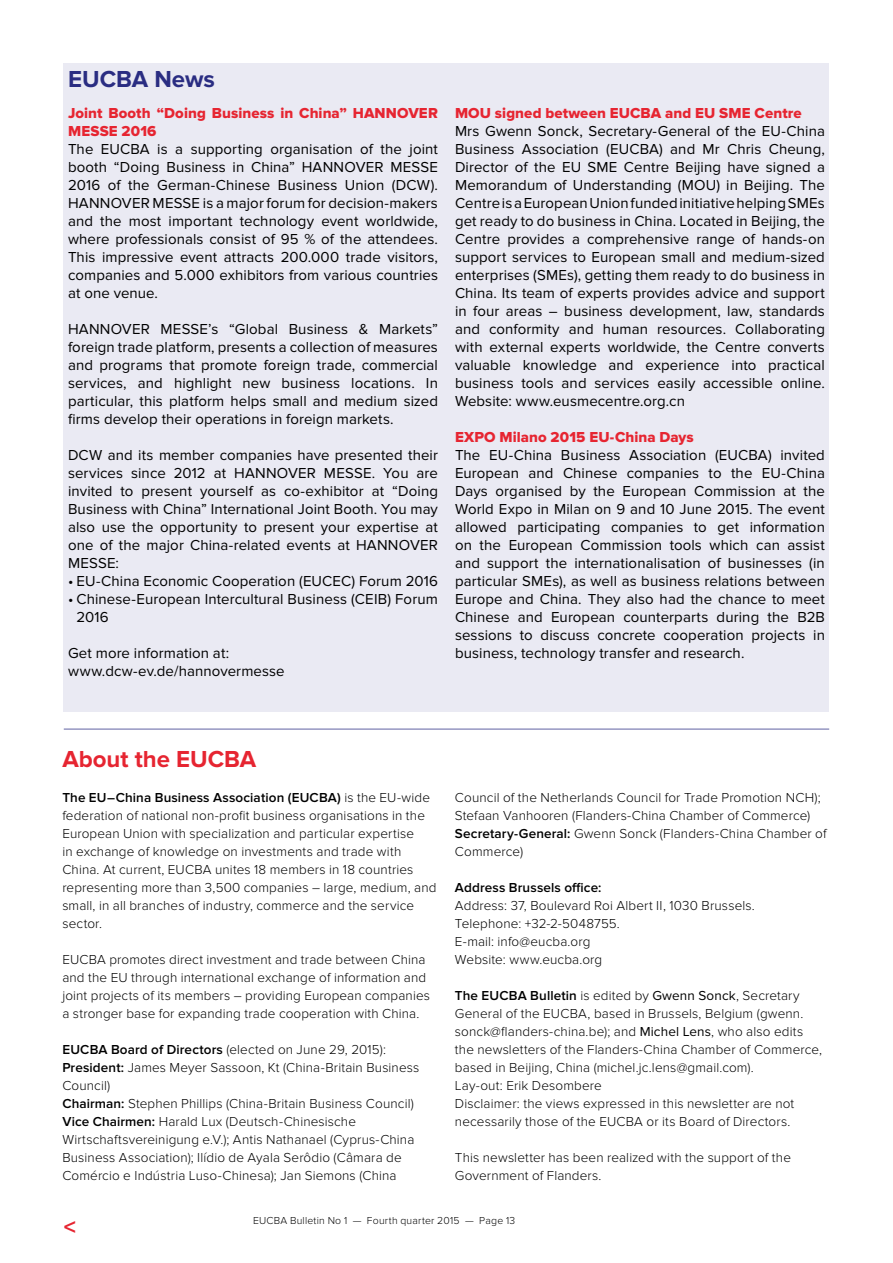
<style>
.page{position:relative;width:893px;height:1263px;background:#fff}
.page>*{position:absolute;margin:0;border:0;box-sizing:border-box;transform-origin:0 0}
.t1{font:700 24px "Proxima Nova";color:#e62531}
.t2{font:700 24px "Proxima Nova";color:#2a2d82}
.t3{font:15px/18px "Proxima Nova";letter-spacing:.005em;color:#000;text-align:justify}
.t4{font:15px/18px "Proxima Nova Extrabld";letter-spacing:.005em;color:#e62531}
.t5{font:300 13.5px/18px "Proxima Nova";letter-spacing:.01em;color:#000}
.t6{font:600 13.5px "Proxima Nova";letter-spacing:.01em;color:#000}
.t7{font:300 10.5px "Proxima Nova";letter-spacing:.02em;color:#000}
.s1{font-weight:600}
.s2{font-weight:400}
</style>
<div class="page">
<div style="left:64px;top:64px;width:765px;height:648px;background:#eaeaf3"></div>
<hr style="left:64px;top:728px;width:765px;height:2px;background:#9596c1">
<h1 class="t2" style="left:68px;top:65px;width:148px">EUCBA News</h1>
<p class="t4" style="left:68px;top:104px;width:371px">Joint Booth “Doing Business in China” HANNOVER<br>MESSE 2016</p>
<p class="t3" style="left:68px;top:140px;width:371px">The EUCBA is a supporting organisation of the joint booth “Doing Business in China” HANNOVER MESSE 2016 of the German-Chinese Business Union (DCW).<br>HANNOVER MESSE is a major forum for decision-makers and the most important technology event worldwide, where professionals consist of 95 % of the attendees.<br>This impressive event attracts 200.000 trade visitors, companies and 5.000 exhibitors from various countries at one venue.</p>
<p class="t3" style="left:68px;top:320px;width:371px">HANNOVER MESSE’s “Global Business &amp; Markets” foreign trade platform, presents a collection of measures and programs that promote foreign trade, commercial services, and highlight new business locations. In particular, this platform helps small and medium sized firms develop their operations in foreign markets.</p>
<p class="t3" style="left:68px;top:446px;width:371px">DCW and its member companies have presented their services since 2012 at HANNOVER MESSE. You are invited to present yourself as co-exhibitor at “Doing Business with China” International Joint Booth. You may also use the opportunity to present your expertise at one of the major China-related events at HANNOVER MESSE:</p>
<p class="t3" style="left:68px;top:572px;width:371px">• EU-China Economic Cooperation (EUCEC) Forum 2016</p>
<p class="t3" style="left:77px;top:590px;width:363px;text-indent:-9px">• Chinese-European Intercultural Business (CEIB) Forum<br>2016</p>
<p class="t3" style="left:68px;top:644px;width:218px">Get more information at: www.dcw-ev.de/hannovermesse</p>
<p class="t4" style="left:455px;top:104px;width:348px">MOU signed between EUCBA and EU SME Centre</p>
<p class="t3" style="left:455px;top:122px;width:371px">Mrs Gwenn Sonck, Secretary-General of the EU-China Business Association (EUCBA) and Mr Chris Cheung, Director of the EU SME Centre Beijing have signed a Memorandum of Understanding (MOU) in Beijing. The Centre is a European Union funded initiative helping SMEs get ready to do business in China. Located in Beijing, the Centre provides a comprehensive range of hands-on support services to European small and medium-sized enterprises (SMEs), getting them ready to do business in China. Its team of experts provides advice and support in four areas – business development, law, standards and conformity and human resources. Collaborating with external experts worldwide, the Centre converts valuable knowledge and experience into practical business tools and services easily accessible online.<br>Website: www.eusmecentre.org.cn</p>
<p class="t4" style="left:455px;top:428px;width:240px">EXPO Milano 2015 EU-China Days</p>
<p class="t3" style="left:455px;top:446px;width:371px">The EU-China Business Association (EUCBA) invited European and Chinese companies to the EU-China Days organised by the European Commission at the World Expo in Milan on 9 and 10 June 2015. The event allowed participating companies to get information on the European Commission tools which can assist and support the internationalisation of businesses (in particular SMEs), as well as business relations between Europe and China. They also had the chance to meet Chinese and European counterparts during the B2B sessions to discuss concrete cooperation projects in business, technology transfer and research.</p>
<h1 class="t1" style="left:62px;top:745px;width:196px">About the EUCBA</h1>
<p class="t5" style="left:62px;top:788px;width:376px"><span class="s1">The EU–China Business Association (EUCBA)</span> is the EU-wide federation of national non-profit business organisations in the European Union with specialization and particular expertise<br>in exchange of knowledge on investments and trade with China. At current, EUCBA unites 18 members in 18 countries representing more than 3,500 companies – large, medium, and small, in all branches of industry, commerce and the service sector.</p>
<p class="t5" style="left:62px;top:950px;width:369px">EUCBA promotes direct investment and trade between China and the EU through international exchange of information and joint projects of its members – providing European companies a stronger base for expanding trade cooperation with China.</p>
<p class="t5" style="left:62px;top:1040px;width:359px"><span class="s1">EUCBA Board of Directors</span> (elected on June 29, 2015):<br><span class="s1">President:</span> James Meyer Sassoon, Kt (China-Britain Business Council)<br><span class="s1">Chairman:</span> Stephen Phillips (China-Britain Business Council)<br><span class="s1">Vice Chairmen:</span> Harald Lux (Deutsch-Chinesische Wirtschaftsvereinigung e.V.); Antis Nathanael (Cyprus-China Business Association); Ilídio de Ayala Serôdio (Câmara de Comércio e Indústria Luso-Chinesa); Jan Siemons (China</p>
<p class="t5" style="left:455px;top:788px;width:373px">Council of the Netherlands Council for Trade Promotion NCH); Stefaan Vanhooren (Flanders-China Chamber of Commerce)<br><span class="s1">Secretary-General:</span> Gwenn Sonck (Flanders-China Chamber of Commerce)</p>
<p class="t6" style="left:455px;top:879px;width:148px">Address Brussels office:</p>
<p class="t5" style="left:455px;top:896px;width:301px">Address: 37, Boulevard Roi Albert II, 1030 Brussels.<br>Telephone: +32-2-5048755.<br>E-mail: info@eucba.org<br>Website: www.eucba.org</p>
<p class="t5" style="left:455px;top:986px;width:369px"><span class="s1">The EUCBA Bulletin</span> is edited by <span class="s2">Gwenn Sonck</span>, Secretary General of the EUCBA, based in Brussels, Belgium (gwenn. sonck@flanders-china.be); and <span class="s2">Michel Lens</span>, who also edits the newsletters of the Flanders-China Chamber of Commerce, based in Beijing, China (michel.jc.lens@gmail.com).<br>Lay-out: Erik Desombere<br>Disclaimer: the views expressed in this newsletter are not necessarily those of the EUCBA or its Board of Directors.</p>
<p class="t5" style="left:455px;top:1148px;width:338px">This newsletter has been realized with the support of the<br>Government of Flanders.</p>
<h1 class="t1" style="left:64px;top:1213px;width:14px">&lt;</h1>
<p class="t7" style="left:253px;top:1215px;width:264px">EUCBA Bulletin No 1 — Fourth quarter 2015 — Page 13</p>
</div>
